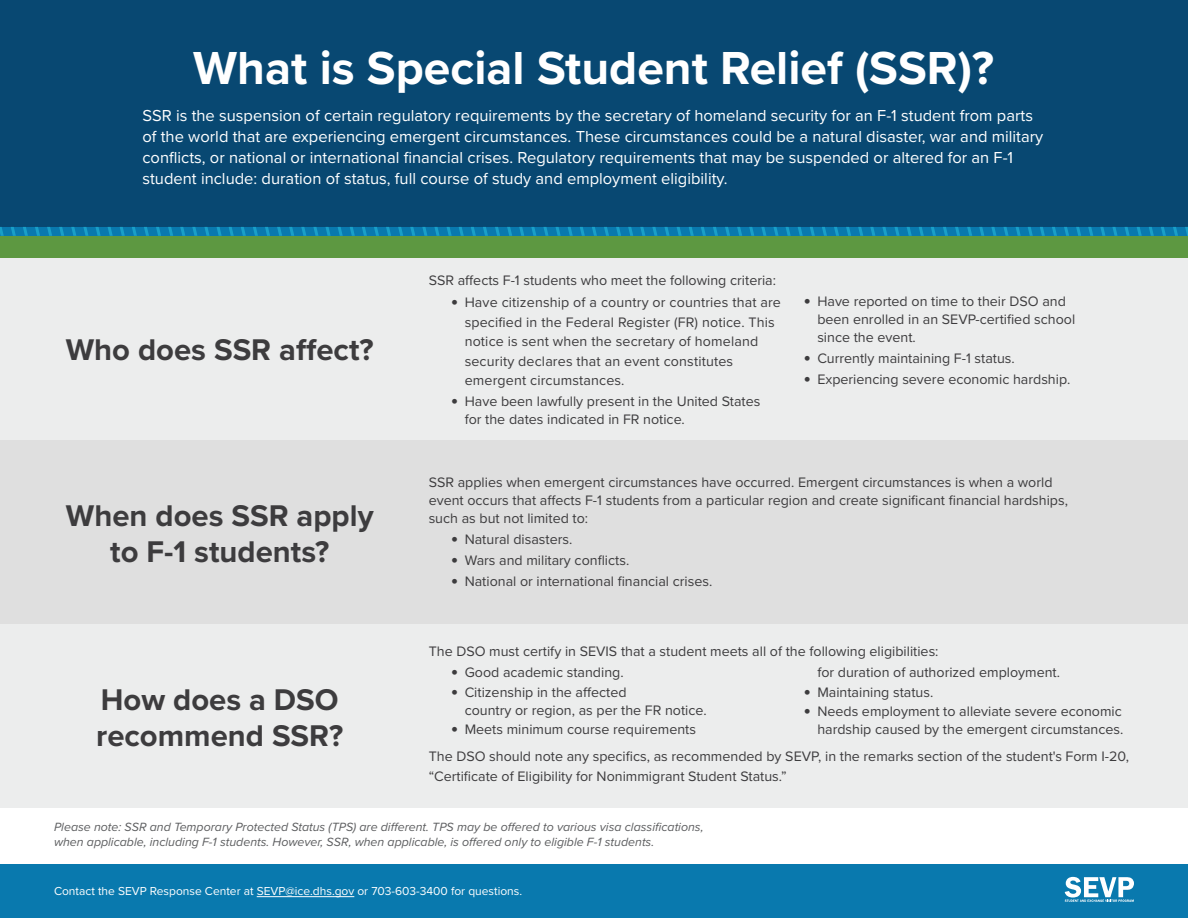
<style>
.page{position:relative;width:1188px;height:918px;background:#fff}
.page>*{position:absolute;margin:0;border:0;box-sizing:border-box;transform-origin:0 0}
.t1{font:700 48px "Proxima Nova";color:#fff}
.t2{font:700 31.05px/36px "Proxima Nova";color:#3d3c3e;text-align:center}
.t3{font:16.5px/21px "Proxima Nova";color:#fff}
.t4{font:14.25px/18px "Proxima Nova";color:#3d3c3e}
.t5{font:italic 12.3px/15px "Proxima Nova";color:#5c5d5f}
.t6{font:12px "Proxima Nova";color:#fff}
.s1{font-family:"Proxima Nova Extrabld";font-size:19.5px}
</style>
<div class="page">
<div style="left:0;top:864px;width:1188px;height:54px;background:#0979ae"></div>
<div style="left:0;top:0;width:1188px;height:252px;background:#084872"></div>
<div style="left:0;top:440px;width:1188px;height:184px;background:#dfdfdf"></div>
<div style="left:0;top:624px;width:1188px;height:184px;background:#eceded"></div>
<div style="left:0;top:256px;width:1188px;height:184px;background:#eceded"></div>
<div style="left:0;top:227px;width:1188px;height:9px;background:#0979ae"></div>
<hr style="left:257px;top:896px;width:97px;height:1px;background:#fff">
<svg style="left:592px;top:227px;width:5px;height:9px"></svg>
<svg style="left:604px;top:227px;width:5px;height:9px"></svg>
<svg style="left:616px;top:227px;width:5px;height:9px"></svg>
<svg style="left:628px;top:227px;width:5px;height:9px"></svg>
<svg style="left:640px;top:227px;width:5px;height:9px"></svg>
<svg style="left:652px;top:227px;width:6px;height:9px"></svg>
<svg style="left:664px;top:227px;width:6px;height:9px"></svg>
<svg style="left:677px;top:227px;width:5px;height:9px"></svg>
<svg style="left:689px;top:227px;width:5px;height:9px"></svg>
<svg style="left:701px;top:227px;width:5px;height:9px"></svg>
<svg style="left:713px;top:227px;width:5px;height:9px"></svg>
<svg style="left:725px;top:227px;width:5px;height:9px"></svg>
<svg style="left:737px;top:227px;width:5px;height:9px"></svg>
<svg style="left:749px;top:227px;width:5px;height:9px"></svg>
<svg style="left:761px;top:227px;width:5px;height:9px"></svg>
<svg style="left:773px;top:227px;width:6px;height:9px"></svg>
<svg style="left:786px;top:227px;width:5px;height:9px"></svg>
<svg style="left:798px;top:227px;width:5px;height:9px"></svg>
<svg style="left:810px;top:227px;width:5px;height:9px"></svg>
<svg style="left:822px;top:227px;width:5px;height:9px"></svg>
<svg style="left:834px;top:227px;width:5px;height:9px"></svg>
<svg style="left:846px;top:227px;width:5px;height:9px"></svg>
<svg style="left:858px;top:227px;width:5px;height:9px"></svg>
<svg style="left:870px;top:227px;width:5px;height:9px"></svg>
<svg style="left:882px;top:227px;width:6px;height:9px"></svg>
<svg style="left:894px;top:227px;width:6px;height:9px"></svg>
<svg style="left:907px;top:227px;width:5px;height:9px"></svg>
<svg style="left:919px;top:227px;width:5px;height:9px"></svg>
<svg style="left:931px;top:227px;width:5px;height:9px"></svg>
<svg style="left:943px;top:227px;width:5px;height:9px"></svg>
<svg style="left:955px;top:227px;width:5px;height:9px"></svg>
<svg style="left:967px;top:227px;width:5px;height:9px"></svg>
<svg style="left:979px;top:227px;width:5px;height:9px"></svg>
<svg style="left:991px;top:227px;width:5px;height:9px"></svg>
<svg style="left:1003px;top:227px;width:6px;height:9px"></svg>
<svg style="left:1016px;top:227px;width:5px;height:9px"></svg>
<svg style="left:1028px;top:227px;width:5px;height:9px"></svg>
<svg style="left:1040px;top:227px;width:5px;height:9px"></svg>
<svg style="left:1052px;top:227px;width:5px;height:9px"></svg>
<svg style="left:1064px;top:227px;width:5px;height:9px"></svg>
<svg style="left:1076px;top:227px;width:5px;height:9px"></svg>
<svg style="left:1088px;top:227px;width:5px;height:9px"></svg>
<svg style="left:1100px;top:227px;width:5px;height:9px"></svg>
<svg style="left:1112px;top:227px;width:6px;height:9px"></svg>
<svg style="left:1125px;top:227px;width:5px;height:9px"></svg>
<svg style="left:1137px;top:227px;width:5px;height:9px"></svg>
<svg style="left:1149px;top:227px;width:5px;height:9px"></svg>
<svg style="left:1161px;top:227px;width:5px;height:9px"></svg>
<svg style="left:1173px;top:227px;width:5px;height:9px"></svg>
<svg style="left:1185px;top:227px;width:3px;height:9px"></svg>
<svg style="left:0;top:227px;width:4px;height:9px"></svg>
<svg style="left:11px;top:227px;width:5px;height:9px"></svg>
<svg style="left:23px;top:227px;width:5px;height:9px"></svg>
<svg style="left:35px;top:227px;width:5px;height:9px"></svg>
<svg style="left:47px;top:227px;width:5px;height:9px"></svg>
<svg style="left:59px;top:227px;width:5px;height:9px"></svg>
<svg style="left:71px;top:227px;width:5px;height:9px"></svg>
<svg style="left:83px;top:227px;width:5px;height:9px"></svg>
<svg style="left:95px;top:227px;width:6px;height:9px"></svg>
<svg style="left:108px;top:227px;width:5px;height:9px"></svg>
<svg style="left:120px;top:227px;width:5px;height:9px"></svg>
<svg style="left:132px;top:227px;width:5px;height:9px"></svg>
<svg style="left:144px;top:227px;width:5px;height:9px"></svg>
<svg style="left:156px;top:227px;width:5px;height:9px"></svg>
<svg style="left:168px;top:227px;width:5px;height:9px"></svg>
<svg style="left:180px;top:227px;width:5px;height:9px"></svg>
<svg style="left:192px;top:227px;width:5px;height:9px"></svg>
<svg style="left:204px;top:227px;width:6px;height:9px"></svg>
<svg style="left:217px;top:227px;width:5px;height:9px"></svg>
<svg style="left:229px;top:227px;width:5px;height:9px"></svg>
<svg style="left:241px;top:227px;width:5px;height:9px"></svg>
<svg style="left:253px;top:227px;width:5px;height:9px"></svg>
<svg style="left:265px;top:227px;width:5px;height:9px"></svg>
<svg style="left:277px;top:227px;width:5px;height:9px"></svg>
<svg style="left:289px;top:227px;width:5px;height:9px"></svg>
<svg style="left:301px;top:227px;width:5px;height:9px"></svg>
<svg style="left:313px;top:227px;width:6px;height:9px"></svg>
<svg style="left:325px;top:227px;width:6px;height:9px"></svg>
<svg style="left:338px;top:227px;width:5px;height:9px"></svg>
<svg style="left:350px;top:227px;width:5px;height:9px"></svg>
<svg style="left:362px;top:227px;width:5px;height:9px"></svg>
<svg style="left:374px;top:227px;width:5px;height:9px"></svg>
<svg style="left:386px;top:227px;width:5px;height:9px"></svg>
<svg style="left:398px;top:227px;width:5px;height:9px"></svg>
<svg style="left:410px;top:227px;width:5px;height:9px"></svg>
<svg style="left:422px;top:227px;width:5px;height:9px"></svg>
<svg style="left:434px;top:227px;width:6px;height:9px"></svg>
<svg style="left:447px;top:227px;width:5px;height:9px"></svg>
<svg style="left:459px;top:227px;width:5px;height:9px"></svg>
<svg style="left:471px;top:227px;width:5px;height:9px"></svg>
<svg style="left:483px;top:227px;width:5px;height:9px"></svg>
<svg style="left:495px;top:227px;width:5px;height:9px"></svg>
<svg style="left:507px;top:227px;width:5px;height:9px"></svg>
<svg style="left:519px;top:227px;width:5px;height:9px"></svg>
<svg style="left:531px;top:227px;width:5px;height:9px"></svg>
<svg style="left:543px;top:227px;width:6px;height:9px"></svg>
<svg style="left:556px;top:227px;width:5px;height:9px"></svg>
<svg style="left:568px;top:227px;width:5px;height:9px"></svg>
<svg style="left:580px;top:227px;width:5px;height:9px"></svg>
<div style="left:0;top:236px;width:1188px;height:21px;background:#5d9841"></div>
<svg style="left:1065px;top:877px;width:69px;height:25px"></svg>
<h1 class="t1" style="left:193px;top:32px;width:802px">What is Special Student Relief (SSR)?</h1>
<p class="t3" style="left:142px;top:105px;width:902px">SSR is the suspension of certain regulatory requirements by the secretary of homeland security for an F‑1 student from parts of the world that are experiencing emergent circumstances. These circumstances could be a natural disaster, war and military conflicts, or national or international financial crises. Regulatory requirements that may be suspended or altered for an F-1 student include: duration of status, full course of study and employment eligibility.</p>
<h2 class="t2" style="left:66px;top:331px;width:309px">Who does SSR affect?</h2>
<h2 class="t2" style="left:66px;top:497px;width:309px">When does SSR apply to F-1 students?</h2>
<h2 class="t2" style="left:96px;top:681px;width:249px;text-align:left">How does a DSO recommend SSR?</h2>
<p class="t4" style="left:429px;top:270px;width:349px">SSR affects F-1 students who meet the following criteria:</p>
<p class="t4" style="left:465px;top:292px;width:318px;line-height:19.5px;text-indent:-14px"><span class="s1">•</span> Have citizenship of a country or countries that are specified in the Federal Register (FR) notice. This notice is sent when the secretary of homeland security declares that an event constitutes emergent circumstances.</p>
<p class="t4" style="left:465px;top:392px;width:297px;text-indent:-14px"><span class="s1">•</span> Have been lawfully present in the United States for the dates indicated in FR notice.</p>
<p class="t4" style="left:817px;top:291px;width:259px;text-indent:-14px"><span class="s1">•</span> Have reported on time to their DSO and been enrolled in an SEVP-certified school since the event.</p>
<p class="t4" style="left:804px;top:348px;width:212px"><span class="s1">•</span> Currently maintaining F-1 status.</p>
<p class="t4" style="left:804px;top:369px;width:268px"><span class="s1">•</span> Experiencing severe economic hardship.</p>
<p class="t4" style="left:429px;top:473px;width:641px">SSR applies when emergent circumstances have occurred. Emergent circumstances is when a world event occurs that affects F-1 students from a particular region and create significant financial hardships, such as but not limited to:</p>
<p class="t4" style="left:451px;top:530px;width:123px"><span class="s1">•</span> Natural disasters.</p>
<p class="t4" style="left:451px;top:551px;width:180px"><span class="s1">•</span> Wars and military conflicts.</p>
<p class="t4" style="left:451px;top:572px;width:263px"><span class="s1">•</span> National or international financial crises.</p>
<p class="t4" style="left:429px;top:642px;width:511px">The DSO must certify in SEVIS that a student meets all of the following eligibilities:</p>
<p class="t4" style="left:451px;top:663px;width:174px"><span class="s1">•</span> Good academic standing.</p>
<p class="t4" style="left:465px;top:683px;width:244px;text-indent:-14px"><span class="s1">•</span> Citizenship in the affected<br>country or region, as per the FR notice.</p>
<p class="t4" style="left:451px;top:720px;width:246px"><span class="s1">•</span> Meets minimum course requirements</p>
<p class="t4" style="left:817px;top:663px;width:244px">for duration of authorized employment.</p>
<p class="t4" style="left:804px;top:683px;width:131px"><span class="s1">•</span> Maintaining status.</p>
<p class="t4" style="left:804px;top:702px;width:321px;text-align:right"><span class="s1">•</span> Needs employment to alleviate severe economic hardship caused by the emergent circumstances.</p>
<p class="t4" style="left:429px;top:746px;width:702px;line-height:19.5px">The DSO should note any specifics, as recommended by SEVP, in the remarks section of the student's Form I-20, “Certificate of Eligibility for Nonimmigrant Student Status.”</p>
<p class="t5" style="left:54px;top:819px;width:651px">Please note: SSR and Temporary Protected Status (TPS) are different. TPS may be offered to various visa classifications, when applicable, including F-1 students. However, SSR, when applicable, is offered only to eligible F-1 students.</p>
<p class="t6" style="left:54px;top:882px;width:470px">Contact the SEVP Response Center at SEVP@ice.dhs.gov or 703-603-3400 for questions.</p>
</div>
